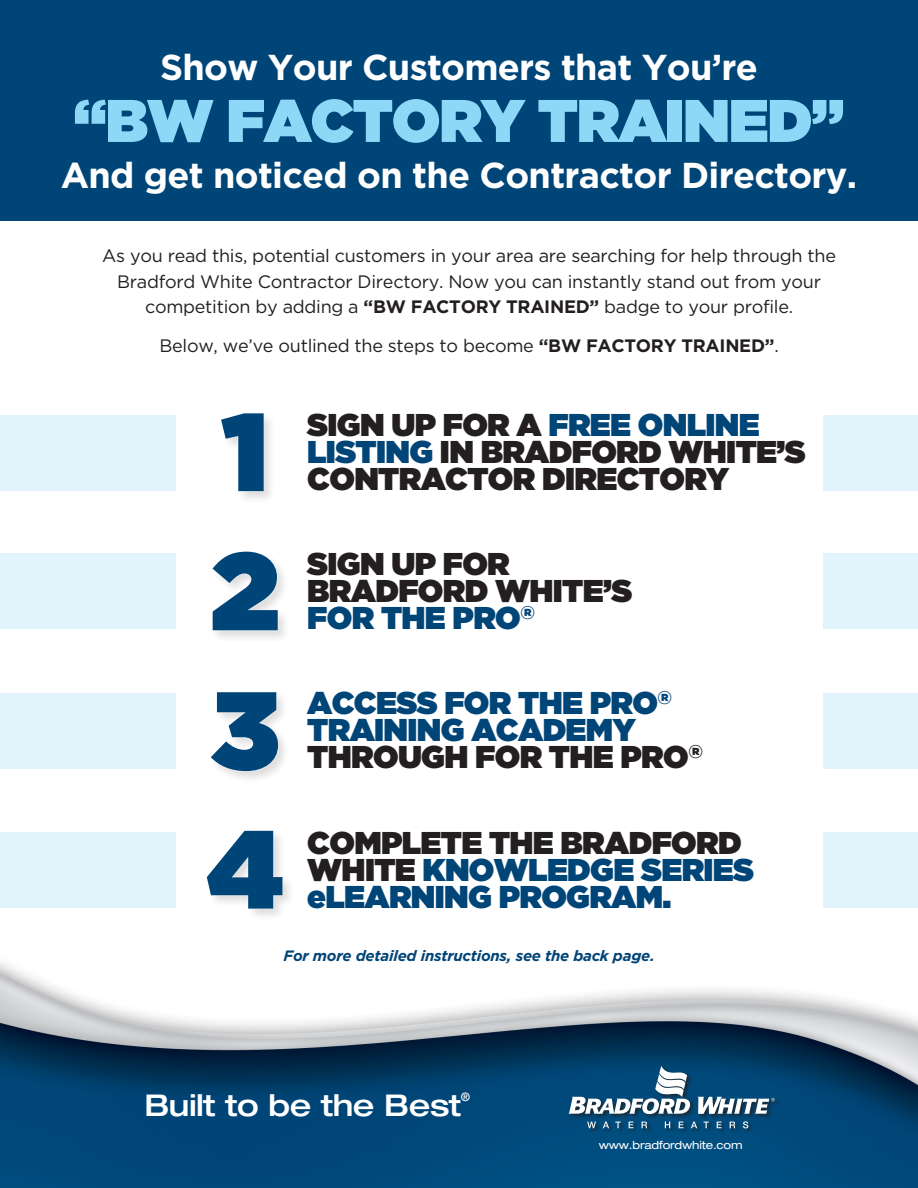
<style>
.page{position:relative;width:918px;height:1188px;background:#fff}
.page>*{position:absolute;margin:0;border:0;box-sizing:border-box;transform-origin:0 0}
.t1{font:900 110.4px "Gotham HTF";color:#004577}
.t2{font:900 60px "Gotham HTF";letter-spacing:-.02em;color:#8dd7f7}
.t3{font:700 36px "Gotham HTF";letter-spacing:-.02em;color:#fff}
.t4{font:900 31.5px/27px "Gotham HTF";letter-spacing:-.02em;color:#231f20}
.t5{font:900 31.5px/27px "Gotham HTF";letter-spacing:-.02em;color:#004577}
.t6{font:500 expanded 30px "Helvetica Neue";letter-spacing:-.015em;color:#fff}
.t7{font:18px/25.5px "Gotham HTF";letter-spacing:-.015em;color:#231f20;text-align:center}
.t8{font:italic 700 15px "Gotham HTF";letter-spacing:-.015em;color:#004577}
.t9{font:500 expanded 11.7px "Helvetica Neue";color:#fff}
.t10{font:expanded 11.25px "Helvetica Neue";letter-spacing:-.015em;color:#fff}
.s1{font-weight:700}
.s2{color:#004577}
</style>
<div class="page">
<img style="left:0;top:973px;width:918px;height:215px">
<div style="left:0;top:0;width:918px;height:220px;background:#004577"></div>
<div style="left:220px;top:412px;width:56px;height:92px;background:#231f20;opacity:.15"></div>
<div style="left:220px;top:412px;width:45px;height:80px;background:#fff"></div>
<div style="left:0;top:415px;width:176px;height:75px;background:#e1f4fc"></div>
<div style="left:824px;top:415px;width:94px;height:75px;background:#e1f4fc"></div>
<div style="left:211px;top:550px;width:79px;height:93px;background:#231f20;opacity:.15"></div>
<div style="left:211px;top:550px;width:68px;height:82px;background:#fff;opacity:.75"></div>
<div style="left:0;top:554px;width:176px;height:75px;background:#e1f4fc"></div>
<div style="left:824px;top:554px;width:94px;height:75px;background:#e1f4fc"></div>
<div style="left:210px;top:691px;width:81px;height:93px;background:#231f20;opacity:.15"></div>
<div style="left:210px;top:691px;width:70px;height:82px;background:#fff;opacity:.75"></div>
<div style="left:0;top:693px;width:176px;height:75px;background:#e1f4fc"></div>
<div style="left:824px;top:693px;width:94px;height:75px;background:#e1f4fc"></div>
<div style="left:206px;top:829px;width:89px;height:92px;background:#231f20;opacity:.15"></div>
<div style="left:205px;top:830px;width:79px;height:80px;background:#fff;opacity:.75"></div>
<div style="left:0;top:832px;width:176px;height:75px;background:#e1f4fc"></div>
<div style="left:824px;top:832px;width:94px;height:75px;background:#e1f4fc"></div>
<div style="left:568px;top:1065px;width:212px;height:69px;background:#231f20;opacity:.75"></div>
<svg style="left:568px;top:1066px;width:122px;height:48px"></svg>
<svg style="left:697px;top:1097px;width:78px;height:17px"></svg>
<svg style="left:587px;top:1122px;width:9px;height:6px"></svg>
<svg style="left:603px;top:1122px;width:6px;height:6px"></svg>
<svg style="left:615px;top:1122px;width:6px;height:6px"></svg>
<svg style="left:629px;top:1122px;width:4px;height:6px"></svg>
<svg style="left:642px;top:1122px;width:5px;height:6px"></svg>
<svg style="left:665px;top:1122px;width:5px;height:6px"></svg>
<svg style="left:679px;top:1122px;width:5px;height:6px"></svg>
<svg style="left:691px;top:1122px;width:6px;height:6px"></svg>
<svg style="left:703px;top:1122px;width:6px;height:6px"></svg>
<svg style="left:717px;top:1122px;width:5px;height:6px"></svg>
<svg style="left:730px;top:1122px;width:5px;height:6px"></svg>
<svg style="left:743px;top:1121px;width:5px;height:7px"></svg>
<div style="left:145px;top:1091px;width:327px;height:28px;background:#004577"></div>
<p class="t3" style="left:160px;top:47px;width:599px">Show Your Customers that You’re</p>
<p class="t2" style="left:74px;top:86px;width:772px">“BW FACTORY TRAINED”</p>
<p class="t3" style="left:61px;top:155px;width:798px">And get noticed on the Contractor Directory.</p>
<p class="t7" style="left:102px;top:243px;width:735px">As you read this, potential customers in your area are searching for help through the<br>Bradford White Contractor Directory. Now you can instantly stand out from your competition by adding a <span class="s1">“BW FACTORY TRAINED”</span> badge to your profile.</p>
<p class="t7" style="left:160px;top:333px;width:621px">Below, we’ve outlined the steps to become <span class="s1">“BW FACTORY TRAINED”</span>.</p>
<p class="t1" style="left:222px;top:388px;width:48px">1</p>
<p class="t1" style="left:211px;top:527px;width:70px">2</p>
<p class="t1" style="left:211px;top:667px;width:70px">3</p>
<p class="t1" style="left:207px;top:806px;width:78px">4</p>
<p class="t4" style="left:307px;top:411px;width:500px">SIGN UP FOR A <span class="s2">FREE ONLINE<br>LISTING</span> IN BRADFORD WHITE’S</p>
<p class="t4" style="left:307px;top:465px;width:424px">CONTRACTOR DIRECTORY</p>
<p class="t4" style="left:307px;top:550px;width:327px">SIGN UP FOR<br>BRADFORD WHITE’S</p>
<p class="t5" style="left:307px;top:604px;width:230px">FOR THE PRO<sup>®</sup></p>
<p class="t5" style="left:307px;top:689px;width:367px">ACCESS FOR THE PRO<sup>®<br></sup>TRAINING ACADEMY</p>
<p class="t4" style="left:307px;top:743px;width:398px">THROUGH FOR THE PRO<sup>®</sup></p>
<p class="t4" style="left:307px;top:828px;width:448px">COMPLETE THE BRADFORD<br>WHITE <span class="s2">KNOWLEDGE SERIES</span></p>
<p class="t5" style="left:307px;top:882px;width:366px">eLEARNING PROGRAM.</p>
<p class="t8" style="left:283px;top:947px;width:373px">For more detailed instructions, see the back page.</p>
<p class="t6" style="left:144px;top:1087px;width:318px">Built to be the Best</p>
<p class="t9" style="left:461px;top:1090px;width:11px">®</p>
<p class="t10" style="left:599px;top:1138px;width:145px">www.bradfordwhite.com</p>
</div>
